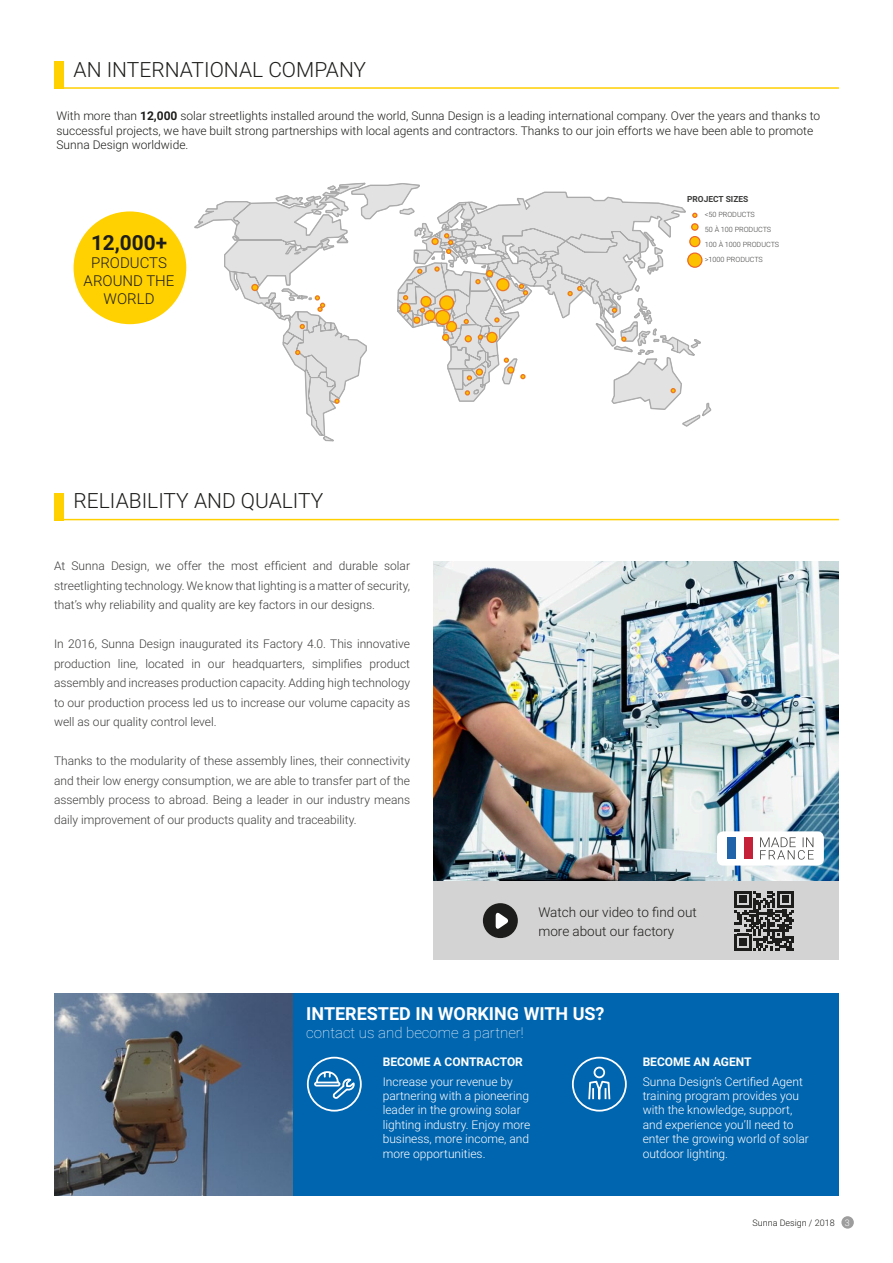
<style>
.page{position:relative;width:893px;height:1263px;background:#fff}
.page>*{position:absolute;margin:0;border:0;box-sizing:border-box;transform-origin:0 0}
.t1{font:300 21px "Roboto";color:#1d1d1b}
.t2{font:700 20.7px "Roboto";color:#1d1d1b}
.t3{font:700 18px "Roboto";color:#fff}
.t4{font:100 15px "Roboto";color:#fff}
.t5{font:300 15px/18px "Roboto";color:#1d1d1b;text-align:center}
.t6{font:300 13.5px/19.5px "Roboto";color:#1d1d1b}
.t7{font:300 12px/19.5px "Roboto";color:#3d3d3c;text-align:justify}
.t8{font:300 12px/14.4px "Roboto";color:#fff}
.t9{font:300 12px/14.4px "Roboto";color:#1d1d1b}
.t10{font:700 12px "Roboto";color:#fff}
.t11{font:300 9px "Roboto";color:#1d1d1b}
.t12{font:700 8.4px "Roboto";color:#3d3d3c}
.t13{font:300 7.2px/15px "Roboto";color:#3d3d3c}
.s1{font-weight:700}
.s2{color:#fff}
</style>
<div class="page">
<img style="left:433px;top:561px;width:406px;height:320px">
<div style="left:717px;top:831px;width:107px;height:34px;background:#fff;border-radius:6px"></div>
<svg style="left:194px;top:183px;width:507px;height:258px"></svg>
<svg style="left:610px;top:355px;width:101px;height:73px"></svg>
<svg style="left:300px;top:324px;width:5px;height:5px"></svg>
<svg style="left:252px;top:284px;width:6px;height:5px"></svg>
<div style="left:251px;top:284px;width:8px;height:7px;border:1px solid #ea7922;border-radius:50%"></div>
<svg style="left:295px;top:350px;width:5px;height:5px"></svg>
<svg style="left:315px;top:295px;width:10px;height:17px"></svg>
<svg style="left:334px;top:398px;width:6px;height:6px"></svg>
<svg style="left:432px;top:238px;width:6px;height:5px"></svg>
<div style="left:431px;top:238px;width:8px;height:7px;border:1px solid #ea7922;border-radius:50%"></div>
<svg style="left:444px;top:233px;width:9px;height:21px"></svg>
<div style="left:436px;top:310px;width:14px;height:14px;background:#fdc100;border-radius:50%"></div>
<div style="left:435px;top:310px;width:15px;height:15px;border:1px solid #ea7922;border-radius:50%"></div>
<div style="left:425px;top:311px;width:10px;height:10px;background:#fdc100;border-radius:50%"></div>
<div style="left:424px;top:310px;width:12px;height:11px;border:1px solid #ea7922;border-radius:50%"></div>
<div style="left:440px;top:296px;width:13px;height:14px;background:#fdc100;border-radius:50%"></div>
<div style="left:439px;top:295px;width:15px;height:16px;border:1px solid #ea7922;border-radius:50%"></div>
<div style="left:421px;top:297px;width:10px;height:9px;background:#fdc100;border-radius:50%"></div>
<div style="left:420px;top:296px;width:12px;height:11px;border:1px solid #ea7922;border-radius:50%"></div>
<svg style="left:487px;top:332px;width:10px;height:10px"></svg>
<div style="left:486px;top:332px;width:12px;height:11px;border:1px solid #ea7922;border-radius:50%"></div>
<div style="left:447px;top:322px;width:9px;height:9px;background:#fdc100;border-radius:50%"></div>
<div style="left:446px;top:321px;width:11px;height:11px;border:1px solid #ea7922;border-radius:50%"></div>
<div style="left:400px;top:303px;width:10px;height:10px;background:#fdc100;border-radius:50%"></div>
<div style="left:400px;top:303px;width:11px;height:11px;border:1px solid #ea7922;border-radius:50%"></div>
<svg style="left:465px;top:336px;width:6px;height:6px"></svg>
<div style="left:465px;top:335px;width:7px;height:7px;border:1px solid #ea7922;border-radius:50%"></div>
<svg style="left:443px;top:334px;width:6px;height:6px"></svg>
<div style="left:442px;top:334px;width:7px;height:7px;border:1px solid #ea7922;border-radius:50%"></div>
<div style="left:507px;top:366px;width:7px;height:8px;border:1px solid #ea7922;border-radius:50%"></div>
<div style="left:476px;top:368px;width:7px;height:8px;border:1px solid #ea7922;border-radius:50%"></div>
<div style="left:413px;top:316px;width:7px;height:8px;border:1px solid #ea7922;border-radius:50%"></div>
<svg style="left:417px;top:269px;width:5px;height:5px"></svg>
<svg style="left:414px;top:308px;width:11px;height:15px"></svg>
<svg style="left:403px;top:295px;width:5px;height:5px"></svg>
<svg style="left:475px;top:279px;width:6px;height:5px"></svg>
<svg style="left:464px;top:319px;width:5px;height:5px"></svg>
<svg style="left:494px;top:317px;width:6px;height:6px"></svg>
<svg style="left:520px;top:374px;width:6px;height:5px"></svg>
<svg style="left:465px;top:390px;width:5px;height:6px"></svg>
<svg style="left:504px;top:358px;width:10px;height:15px"></svg>
<svg style="left:478px;top:334px;width:5px;height:6px"></svg>
<svg style="left:467px;top:369px;width:15px;height:12px"></svg>
<div style="left:497px;top:279px;width:12px;height:12px;background:#fdc100;border-radius:50%"></div>
<div style="left:496px;top:278px;width:13px;height:13px;border:1px solid #ea7922;border-radius:50%"></div>
<svg style="left:621px;top:336px;width:5px;height:6px"></svg>
<svg style="left:612px;top:308px;width:5px;height:5px"></svg>
<svg style="left:519px;top:284px;width:9px;height:11px"></svg>
<svg style="left:434px;top:266px;width:6px;height:6px"></svg>
<svg style="left:487px;top:271px;width:6px;height:6px"></svg>
<div style="left:486px;top:270px;width:7px;height:7px;border:1px solid #ea7922;border-radius:50%"></div>
<svg style="left:567px;top:286px;width:15px;height:10px"></svg>
<svg style="left:692px;top:213px;width:5px;height:5px"></svg>
<svg style="left:693px;top:225px;width:4px;height:4px"></svg>
<div style="left:691px;top:223px;width:8px;height:8px;border:1px solid #ec652a;border-radius:50%"></div>
<div style="left:690px;top:237px;width:10px;height:10px;background:#fcc100;border-radius:50%"></div>
<div style="left:689px;top:236px;width:11px;height:11px;border:1px solid #ec652a;border-radius:50%"></div>
<div style="left:688px;top:253px;width:14px;height:14px;background:#fcc100;border-radius:50%"></div>
<div style="left:687px;top:252px;width:15px;height:16px;border:1px solid #ec652a;border-radius:50%"></div>
<img style="left:54px;top:993px;width:240px;height:203px">
<div style="left:744px;top:837px;width:9px;height:22px;background:#c5223a"></div>
<div style="left:727px;top:837px;width:9px;height:22px;background:#2163a8"></div>
<svg style="left:760px;top:837px;width:54px;height:22px"></svg>
<div style="left:54px;top:61px;width:10px;height:28px;background:#ffd100"></div>
<div style="left:54px;top:493px;width:10px;height:27px;background:#ffd100"></div>
<hr style="left:54px;top:87px;width:785px;height:2px;background:#ffd000">
<hr style="left:54px;top:519px;width:785px;height:1px;background:#ffd000">
<div style="left:294px;top:993px;width:545px;height:203px;background:#0065af"></div>
<div style="left:841px;top:1216px;width:13px;height:12px;background:#9d9d9d;border-radius:50%"></div>
<div style="left:74px;top:211px;width:112px;height:113px;background:#ffd100;border-radius:50%"></div>
<div style="left:307px;top:1057px;width:55px;height:54px;border:2px solid #fff;border-radius:50%"></div>
<svg style="left:313px;top:1070px;width:43px;height:30px"></svg>
<div style="left:572px;top:1057px;width:55px;height:54px;border:2px solid #fff;border-radius:50%"></div>
<div style="left:594px;top:1067px;width:11px;height:11px;border:2px solid #fff;border-radius:50%"></div>
<svg style="left:588px;top:1080px;width:23px;height:20px"></svg>
<div style="left:433px;top:881px;width:406px;height:79px;background:#d4d3d3"></div>
<div style="left:483px;top:903px;width:35px;height:35px;background:#1d1d1b;border-radius:50%"></div>
<svg style="left:496px;top:912px;width:12px;height:17px"></svg>
<svg style="left:735px;top:891px;width:59px;height:59px"></svg>
<h1 class="t1" style="left:74px;top:55px;width:294px">AN INTERNATIONAL COMPANY</h1>
<p class="t9" style="left:57px;top:108px;width:765px">With more than <span class="s1">12,000</span> solar streetlights installed around the world, Sunna Design is a leading international company. Over the years and thanks to successful projects, we have built strong partnerships with local agents and contractors. Thanks to our join efforts we have been able to promote<br>Sunna Design worldwide.</p>
<h2 class="t2" style="left:91px;top:228px;width:78px">12,000+</h2>
<p class="t5" style="left:84px;top:253px;width:92px">PRODUCTS<br>AROUND THE<br>WORLD</p>
<h1 class="t1" style="left:74px;top:486px;width:251px">RELIABILITY AND QUALITY</h1>
<p class="t7" style="left:54px;top:556px;width:358px">At Sunna Design, we offer the most efficient and durable solar streetlighting technology. We know that lighting is a matter of security, that’s why reliability and quality are key factors in our designs.</p>
<p class="t7" style="left:54px;top:634px;width:358px">In 2016, Sunna Design inaugurated its Factory 4.0. This innovative production line, located in our headquarters, simplifies product assembly and increases production capacity. Adding high technology to our production process led us to increase our volume capacity as well as our quality control level.</p>
<p class="t7" style="left:54px;top:751px;width:358px">Thanks to the modularity of these assembly lines, their connectivity and their low energy consumption, we are able to transfer part of the assembly process to abroad. Being a leader in our industry means daily improvement of our products quality and traceability.</p>
<p class="t12" style="left:687px;top:194px;width:63px">PROJECT SIZES</p>
<p class="t13" style="left:705px;top:207px;width:51px">&lt;50 PRODUCTS</p>
<p class="t13" style="left:705px;top:252px;width:59px">&gt;1000 PRODUCTS</p>
<p class="t13" style="left:705px;top:222px;width:76px">50 À 100 PRODUCTS<br>100 À 1000 PRODUCTS</p>
<p class="t6" style="left:538px;top:901px;width:160px">Watch our video to find out more about our factory</p>
<h3 class="t3" style="left:306px;top:1001px;width:300px">INTERESTED IN WORKING WITH US?</h3>
<p class="t4" style="left:306px;top:1022px;width:219px">contact us and become a partner!</p>
<p class="t10" style="left:383px;top:1053px;width:142px">BECOME A CONTRACTOR</p>
<p class="t8" style="left:383px;top:1074px;width:149px">Increase your revenue by partnering with a pioneering leader in the growing solar lighting industry. Enjoy more business, more income, and more opportunities.</p>
<p class="t10" style="left:643px;top:1053px;width:110px">BECOME AN AGENT</p>
<p class="t8" style="left:643px;top:1074px;width:168px">Sunna Design’s Certified Agent training program provides you with the knowledge, support, and experience you’ll need to enter the growing world of solar outdoor lighting.</p>
<p class="t11" style="left:753px;top:1216px;width:99px">Sunna Design / 2018 <span class="s2">3</span></p>
</div>
